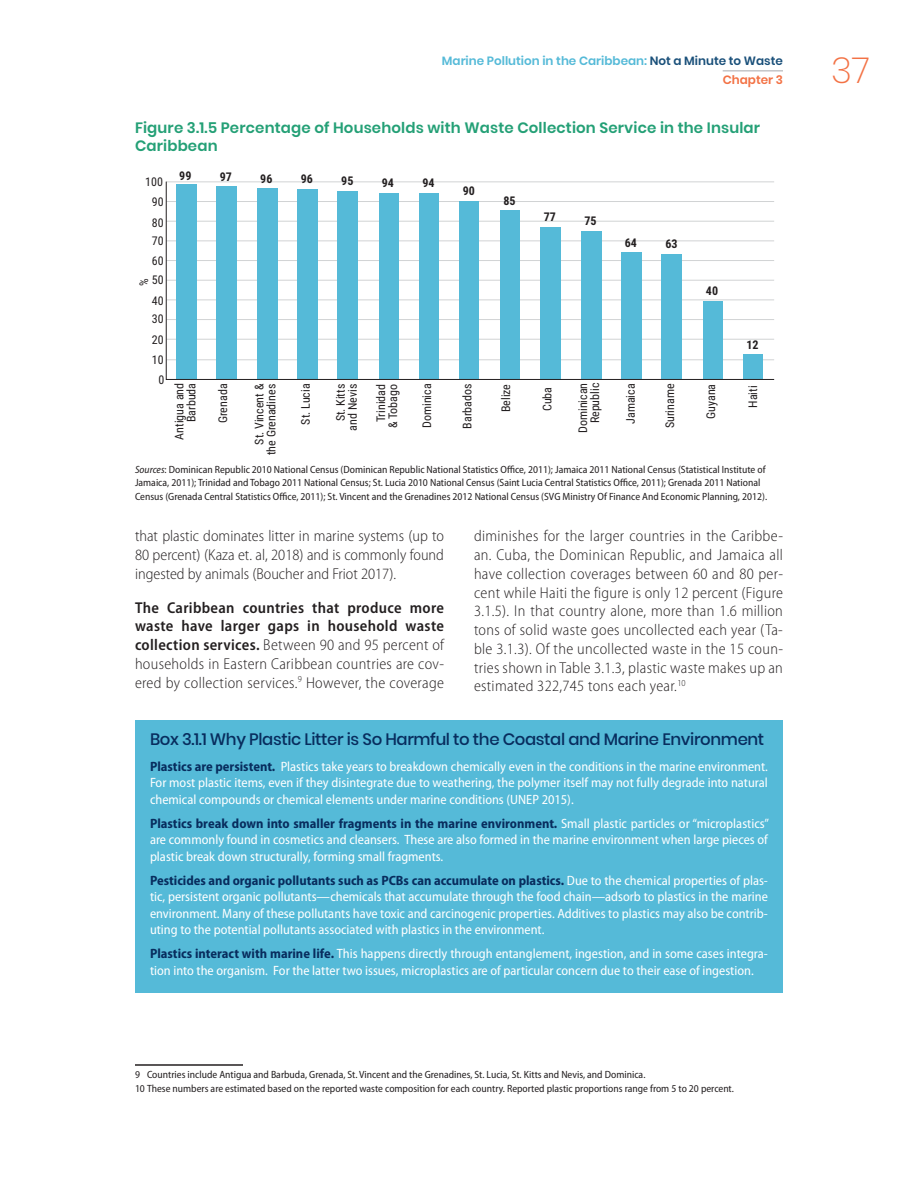
<style>
.page{position:relative;width:918px;height:1188px;background:#fff}
.page>*{position:absolute;margin:0;border:0;box-sizing:border-box;transform-origin:0 0}
.t1{font:200 36px "Poppins";color:#f37245}
.t2{font:500 16.5px "Poppins";letter-spacing:-.02em;color:#082d5e}
.t3{font:300 semi-condensed 15.75px/18.8px "Myriad Pro";letter-spacing:.02em;color:#231f20;text-align:justify}
.t4{font:600 15px/18px "Poppins";letter-spacing:.01em;color:#24a076}
.t5{font:semi-condensed 13.5px/16.5px "Myriad Pro";color:#fff;text-align:justify}
.t6{font:12px/12px "Roboto Condensed";color:#231f20;text-align:right}
.t7{font:600 12px/18.9px "Poppins";color:#55bad8;text-align:right}
.t8{font:700 12px "Roboto Condensed";color:#231f20}
.t9{font:semi-condensed 10.5px/13.5px "Myriad Pro";color:#231f20}
.s1{color:#1a507a}
.s2{color:#f37245}
.s3{font-style:italic}
.s4{font-weight:700;color:#082d5e}
.s5{font-weight:600}
</style>
<div class="page">
<hr style="left:135px;top:1064px;width:108px;height:2px;background:#231f20">
<div style="left:135px;top:721px;width:648px;height:38px;background:#55bad8"></div>
<div style="left:135px;top:753px;width:648px;height:69px;background:#55bad8"></div>
<div style="left:135px;top:810px;width:648px;height:69px;background:#55bad8"></div>
<div style="left:135px;top:867px;width:648px;height:86px;background:#55bad8"></div>
<div style="left:135px;top:941px;width:648px;height:52px;background:#55bad8"></div>
<svg style="left:166px;top:181px;width:609px;height:199px"></svg>
<hr style="left:723px;top:70px;width:60px;height:1px;background:#a7a9ac">
<p class="t7" style="left:442px;top:52px;width:343px">Marine Pollution in the Caribbean: <span class="s1">Not a Minute to Waste<br></span><span class="s2">Chapter 3</span></p>
<h1 class="t1" style="left:831px;top:49px;width:40px">37</h1>
<p class="t4" style="left:135px;top:119px;width:627px">Figure 3.1.5 Percentage of Households with Waste Collection Service in the Insular<br>Caribbean</p>
<p class="t8" style="left:179px;top:167px;width:14px">99</p>
<p class="t8" style="left:220px;top:169px;width:14px">97</p>
<p class="t8" style="left:260px;top:171px;width:14px">96</p>
<p class="t8" style="left:301px;top:171px;width:14px">96</p>
<p class="t8" style="left:341px;top:172px;width:14px">95</p>
<p class="t8" style="left:382px;top:174px;width:14px">94</p>
<p class="t8" style="left:422px;top:174px;width:14px">94</p>
<p class="t8" style="left:463px;top:182px;width:14px">90</p>
<p class="t8" style="left:503px;top:192px;width:14px">85</p>
<p class="t8" style="left:544px;top:208px;width:14px">77</p>
<p class="t6" style="left:145px;top:175px;width:19px">100</p>
<p class="t6" style="left:152px;top:195px;width:13px">90</p>
<p class="t8" style="left:584px;top:213px;width:14px">75</p>
<p class="t6" style="left:152px;top:216px;width:13px">80</p>
<p class="t6" style="left:152px;top:234px;width:13px">70</p>
<p class="t6" style="left:152px;top:254px;width:13px">60</p>
<p class="t6" style="left:152px;top:273px;width:13px">50</p>
<p class="t6" style="left:137px;top:286px;width:9px;rotate:-90deg">%</p>
<p class="t6" style="left:152px;top:295px;width:13px">40</p>
<p class="t6" style="left:152px;top:312px;width:13px">30</p>
<p class="t6" style="left:152px;top:333px;width:13px">20</p>
<p class="t6" style="left:152px;top:354px;width:13px">10</p>
<p class="t6" style="left:159px;top:373px;width:7px">0</p>
<p class="t8" style="left:625px;top:234px;width:14px">64</p>
<p class="t8" style="left:665px;top:236px;width:14px">63</p>
<p class="t8" style="left:706px;top:282px;width:14px">40</p>
<p class="t8" style="left:746px;top:336px;width:14px">12</p>
<p class="t6" style="left:173px;top:440px;width:58px;rotate:-90deg">Antigua and<br>Barbuda</p>
<p class="t6" style="left:216px;top:423px;width:41px;rotate:-90deg">Grenada</p>
<p class="t6" style="left:253px;top:455px;width:73px;rotate:-90deg">St. Vincent &amp; the Grenadines</p>
<p class="t6" style="left:299px;top:425px;width:42px;rotate:-90deg">St. Lucia</p>
<p class="t6" style="left:334px;top:431px;width:48px;rotate:-90deg">St. Kitts and Nevis</p>
<p class="t6" style="left:375px;top:428px;width:46px;text-align:center;rotate:-90deg">Trinidad &amp; Tobago</p>
<p class="t6" style="left:420px;top:428px;width:46px;rotate:-90deg">Dominica</p>
<p class="t6" style="left:461px;top:429px;width:47px;rotate:-90deg">Barbados</p>
<p class="t6" style="left:499px;top:412px;width:30px;rotate:-90deg">Belize</p>
<p class="t6" style="left:541px;top:411px;width:26px;rotate:-90deg">Cuba</p>
<p class="t6" style="left:577px;top:433px;width:52px;rotate:-90deg">Dominican<br>Republic</p>
<p class="t6" style="left:624px;top:424px;width:42px;rotate:-90deg">Jamaica</p>
<p class="t6" style="left:663px;top:428px;width:46px;rotate:-90deg">Suriname</p>
<p class="t6" style="left:704px;top:419px;width:37px;rotate:-90deg">Guyana</p>
<p class="t6" style="left:746px;top:408px;width:24px;rotate:-90deg">Haiti</p>
<p class="t9" style="left:135px;top:463px;width:634px"><span class="s3">Sources</span>: Dominican Republic 2010 National Census (Dominican Republic National Statistics Office, 2011); Jamaica 2011 National Census (Statistical Institute of<br>Jamaica, 2011); Trinidad and Tobago 2011 National Census; St. Lucia 2010 National Census (Saint Lucia Central Statistics Office, 2011); Grenada 2011 National<br>Census (Grenada Central Statistics Office, 2011); St. Vincent and the Grenadines 2012 National Census (SVG Ministry Of Finance And Economic Planning, 2012).</p>
<p class="t3" style="left:474px;top:527px;width:311px">diminishes for the larger countries in the Caribbe&shy;an. Cuba, the Dominican Republic, and Jamaica all have collection coverages between 60 and 80 per&shy;cent while Haiti the figure is only 12 percent (Figure 3.1.5). In that country alone, more than 1.6 million tons of solid waste goes uncollected each year (Ta&shy;ble 3.1.3). Of the uncollected waste in the 15 coun&shy;tries shown in Table 3.1.3, plastic waste makes up an estimated 322,745 tons each year.<sup>10</sup></p>
<p class="t2" style="left:150px;top:730px;width:616px">Box 3.1.1 Why Plastic Litter is So Harmful to the Coastal and Marine Environment</p>
<p class="t5" style="left:150px;top:758px;width:619px"><span class="s4">Plastics are persistent.</span> Plastics take years to breakdown chemically even in the conditions in the marine environment.<br>For most plastic items, even if they disintegrate due to weathering, the polymer itself may not fully degrade into natural chemical compounds or chemical elements under marine conditions (UNEP 2015).</p>
<p class="t5" style="left:150px;top:815px;width:621px"><span class="s4">Plastics break down into smaller fragments in the marine environment.</span> Small plastic particles or “microplastics” are commonly found in cosmetics and cleansers. These are also formed in the marine environment when large pieces of plastic break down structurally, forming small fragments.</p>
<p class="t5" style="left:150px;top:872px;width:620px"><span class="s4">Pesticides and organic pollutants such as PCBs can accumulate on plastics.</span> Due to the chemical properties of plas&shy;tic, persistent organic pollutants—chemicals that accumulate through the food chain—adsorb to plastics in the marine environment. Many of these pollutants have toxic and carcinogenic properties. Additives to plastics may also be contrib&shy;uting to the potential pollutants associated with plastics in the environment.</p>
<p class="t5" style="left:150px;top:946px;width:619px"><span class="s4">Plastics interact with marine life.</span> This happens directly through entanglement, ingestion, and in some cases integra&shy;tion into the organism. For the latter two issues, microplastics are of particular concern due to their ease of ingestion.</p>
<p class="t3" style="left:135px;top:527px;width:311px">that plastic dominates litter in marine systems (up to 80 percent) (Kaza et. al, 2018) and is commonly found ingested by animals (Boucher and Friot 2017).</p>
<p class="t3" style="left:135px;top:598px;width:311px"><span class="s5">The Caribbean countries that produce more waste have larger gaps in household waste collection services.</span> Between 90 and 95 percent of households in Eastern Caribbean countries are cov&shy;ered by collection services.<sup>9</sup> However, the coverage</p>
<p class="t9" style="left:135px;top:1068px;width:600px">9 Countries include Antigua and Barbuda, Grenada, St. Vincent and the Grenadines, St. Lucia, St. Kitts and Nevis, and Dominica.<br>10 These numbers are estimated based on the reported waste composition for each country. Reported plastic proportions range from 5 to 20 percent.</p>
</div>
